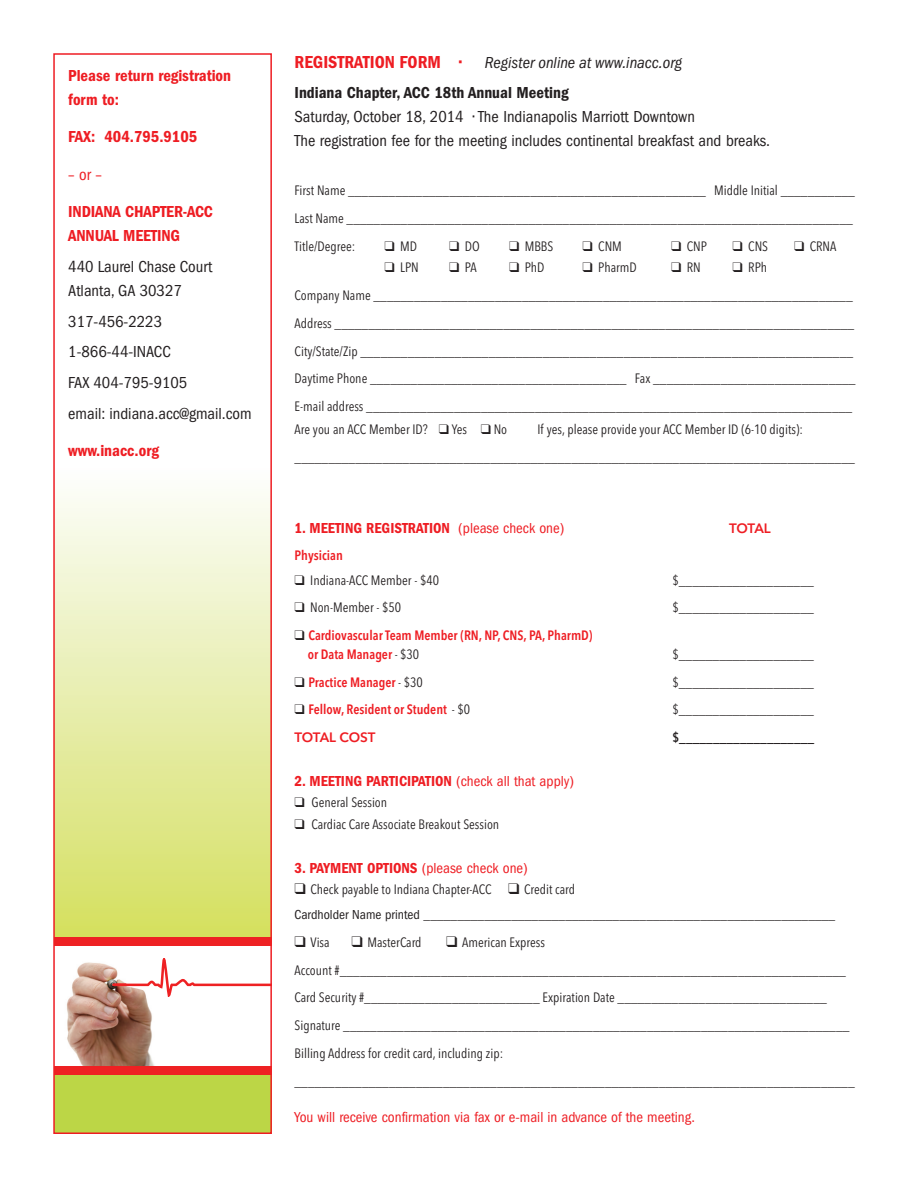
<style>
.page{position:relative;width:918px;height:1188px;background:#fff}
.page>*{position:absolute;margin:0;border:0;box-sizing:border-box;transform-origin:0 0}
.t1{font:600 condensed 18px "Franklin Gothic";color:#ee1d23}
.t2{font:condensed 16.5px/30.8px "Franklin Gothic";color:#231f20}
.t3{font:600 condensed 16.5px/24px "Franklin Gothic";color:#ee1d23}
.t4{font:600 condensed 16.5px "Franklin Gothic";color:#231f20}
.t5{font:italic condensed 16.5px "Franklin Gothic";color:#231f20}
.t6{font:condensed 16.5px "Franklin Gothic";color:#ee1d23}
.t7{font:condensed 15px "Franklin Gothic";color:#ee1d23}
.t8{font:600 condensed 15px "Franklin Gothic";color:#ee1d23}
.t9{font:condensed 13.5px/27.8px "Avenir Next LT Pro";color:#231f20}
.t10{font:600 condensed 13.5px/18.8px "Avenir Next LT Pro";color:#ee1d23}
.t11{font:condensed 13.5px "Franklin Gothic";color:#231f20}
.t12{font:600 condensed 13.5px "Avenir Next LT Pro";color:#231f20}
.t13{font:600 13.5px "Avenir Next LT Pro";letter-spacing:-.03em;color:#ee1d23}
.s1{color:#231f20}
.s2{font-weight:400;color:#231f20}
</style>
<div class="page">
<div style="left:54px;top:1074px;width:218px;height:60px;background:#bcd646"></div>
<svg style="left:56px;top:958px;width:213px;height:109px"></svg>
<div style="left:54px;top:462px;width:218px;height:477px;background:linear-gradient(to bottom,#fdfeff,#d4df5f)"></div>
<div style="left:53px;top:53px;width:219px;height:1081px;border:2px solid #ee1d23"></div>
<div style="left:54px;top:937px;width:218px;height:9px;background:#ee2123"></div>
<div style="left:54px;top:1067px;width:218px;height:8px;background:#ee2123"></div>
<p class="t3" style="left:68px;top:63px;width:164px">PLEASE RETURN REGISTRATION<br>FORM TO:</p>
<p class="t3" style="left:68px;top:125px;width:130px">FAX: 404.795.9105</p>
<p class="t6" style="left:68px;top:165px;width:35px">– or –</p>
<p class="t3" style="left:68px;top:200px;width:9px">INDIANA</p>
<p class="t3" style="left:125px;top:200px;width:18px">CHAPTER</p>
<p class="t3" style="left:183px;top:200px;width:32px">-ACC</p>
<p class="t3" style="left:68px;top:224px;width:76px">ANNUAL MEETING</p>
<p class="t2" style="left:68px;top:255px;width:145px;line-height:24px">440 Laurel Chase Court<br>Atlanta, GA 30327</p>
<p class="t2" style="left:68px;top:306px;width:185px">317-456-2223<br>1-866-44-INACC<br>FAX 404-795-9105<br>email: indiana.acc@gmail.com</p>
<p class="t3" style="left:68px;top:439px;width:92px">WWW.INACC.ORG</p>
<h1 class="t1" style="left:295px;top:51px;width:169px">REGISTRATION FORM •</h1>
<p class="t5" style="left:485px;top:53px;width:199px">Register online at www.inacc.org</p>
<p class="t4" style="left:295px;top:83px;width:276px">INDIANA CHAPTER, ACC 18TH ANNUAL MEETING</p>
<p class="t2" style="left:295px;top:105px;width:477px;line-height:24px">Saturday, October 18, 2014 • The Indianapolis Marriott Downtown<br>The registration fee for the meeting includes continental breakfast and breaks.</p>
<p class="t9" style="left:295px;top:176px;width:562px">First Name _____________________________________________________ Middle Initial ___________<br>Last Name ___________________________________________________________________________<br>Title/Degree:</p>
<p class="t9" style="left:385px;top:232px;width:34px">❑ MD</p>
<p class="t9" style="left:449px;top:232px;width:32px">❑ DO</p>
<p class="t9" style="left:509px;top:232px;width:46px">❑ MBBS</p>
<p class="t9" style="left:583px;top:232px;width:41px">❑ CNM</p>
<p class="t9" style="left:671px;top:232px;width:37px">❑ CNP</p>
<p class="t9" style="left:733px;top:232px;width:37px">❑ CNS</p>
<p class="t9" style="left:794px;top:232px;width:44px">❑ CRNA</p>
<p class="t9" style="left:385px;top:254px;width:36px">❑ LPN</p>
<p class="t9" style="left:449px;top:254px;width:29px">❑ PA</p>
<p class="t9" style="left:509px;top:254px;width:37px">❑ PhD</p>
<p class="t9" style="left:583px;top:254px;width:56px">❑ PharmD</p>
<p class="t9" style="left:671px;top:254px;width:31px">❑ RN</p>
<p class="t9" style="left:295px;top:254px;width:563px;text-indent:438px">❑ RPh<br>Company Name _______________________________________________________________________ Address _____________________________________________________________________________ City/State/Zip _________________________________________________________________________ Daytime Phone ______________________________________ Fax ______________________________ E-mail address ________________________________________________________________________</p>
<p class="t9" style="left:295px;top:416px;width:214px">Are you an ACC Member ID? ❑ Yes ❑ No</p>
<p class="t9" style="left:295px;top:416px;width:562px;text-indent:243px">If yes, please provide your ACC Member ID (6-10 digits): ___________________________________________________________________________________</p>
<p class="t8" style="left:295px;top:519px;width:34px">1. MEETING</p>
<p class="t8" style="left:366px;top:519px;width:16px">REGISTRATION</p>
<p class="t7" style="left:458px;top:519px;width:108px">(please check one)</p>
<p class="t13" style="left:729px;top:520px;width:43px">TOTAL</p>
<p class="t10" style="left:295px;top:546px;width:50px">Physician</p>
<p class="t9" style="left:295px;top:566px;width:146px">❑ Indiana-ACC Member - $40</p>
<p class="t9" style="left:673px;top:566px;width:143px">$____________________</p>
<p class="t9" style="left:295px;top:594px;width:108px">❑ Non-Member - $50</p>
<p class="t9" style="left:673px;top:594px;width:143px">$____________________</p>
<p class="t10" style="left:308px;top:626px;width:286px;text-indent:-13px"><span class="s1">❑</span> Cardiovascular Team Member (RN, NP, CNS, PA, PharmD) or Data Manager <span class="s2">- $30</span></p>
<p class="t9" style="left:673px;top:640px;width:143px">$____________________</p>
<p class="t10" style="left:295px;top:672px;width:130px"><span class="s1">❑</span> Practice Manager <span class="s2">- $30</span></p>
<p class="t9" style="left:673px;top:668px;width:143px">$____________________</p>
<p class="t10" style="left:295px;top:700px;width:177px"><span class="s1">❑</span> Fellow, Resident or Student <span class="s2">- $0</span></p>
<p class="t9" style="left:673px;top:696px;width:143px">$____________________</p>
<p class="t13" style="left:295px;top:729px;width:82px">TOTAL COST</p>
<p class="t12" style="left:673px;top:729px;width:143px">$____________________</p>
<p class="t8" style="left:295px;top:773px;width:34px">2. MEETING</p>
<p class="t8" style="left:366px;top:773px;width:15px">PARTICIPATION</p>
<p class="t7" style="left:456px;top:773px;width:119px">(check all that apply)</p>
<p class="t9" style="left:295px;top:789px;width:94px">❑ General Session</p>
<p class="t9" style="left:295px;top:811px;width:206px">❑ Cardiac Care Associate Breakout Session</p>
<p class="t8" style="left:295px;top:860px;width:31px">3. PAYMENT</p>
<p class="t8" style="left:367px;top:860px;width:17px">OPTIONS</p>
<p class="t7" style="left:422px;top:860px;width:108px">(please check one)</p>
<p class="t9" style="left:295px;top:876px;width:282px">❑ Check payable to Indiana Chapter-ACC ❑ Credit card</p>
<p class="t11" style="left:295px;top:907px;width:542px">Cardholder Name printed _____________________________________________________________</p>
<p class="t9" style="left:295px;top:928px;width:37px">❑ Visa</p>
<p class="t9" style="left:352px;top:928px;width:72px">❑ MasterCard</p>
<p class="t9" style="left:295px;top:928px;width:562px;text-indent:152px">❑ American Express<br>Account #___________________________________________________________________________ Card Security #__________________________ Expiration Date _______________________________ Signature ___________________________________________________________________________ Billing Address for credit card, including zip: ___________________________________________________________________________________</p>
<p class="t7" style="left:295px;top:1109px;width:402px">You will receive confirmation via fax or e-mail in advance of the meeting.</p>
</div>
